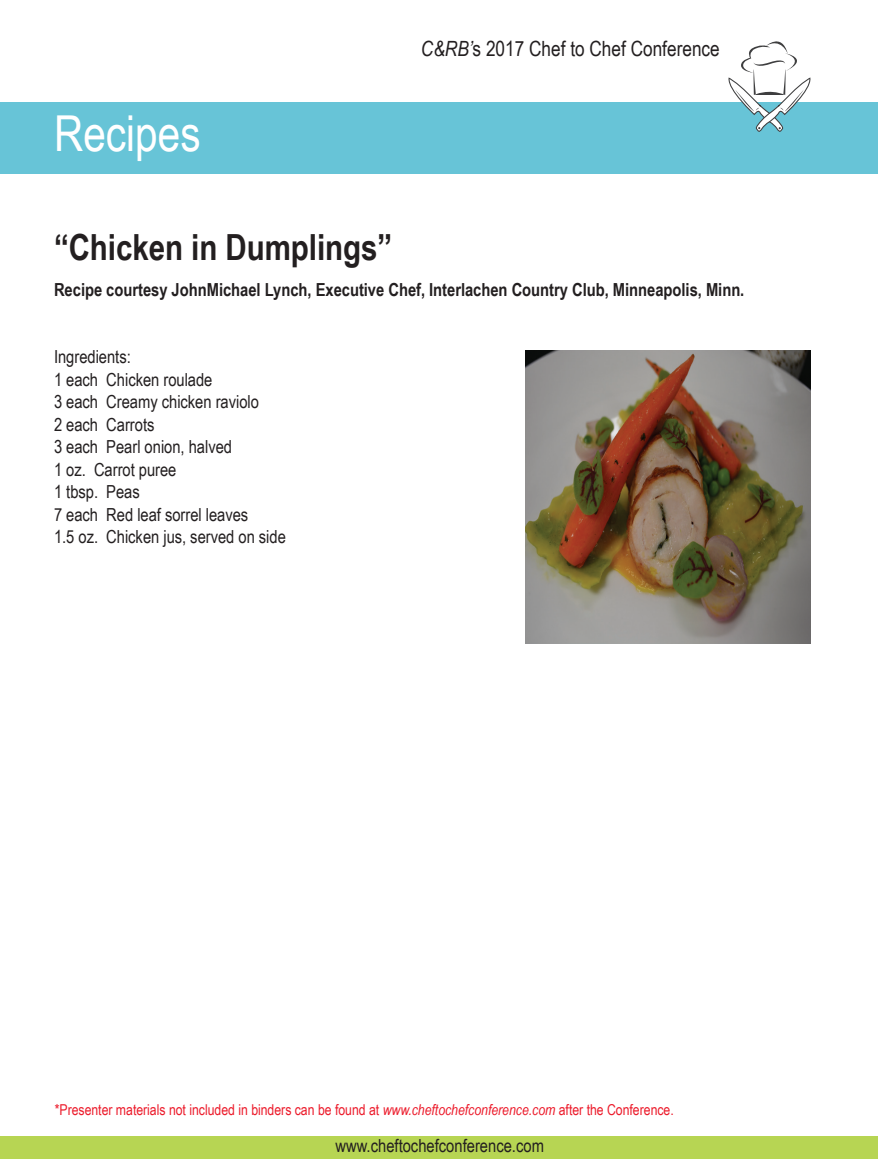
<style>
.page{position:relative;width:878px;height:1175px;background:#fff}
.page>*{position:absolute;margin:0;border:0;box-sizing:border-box;transform-origin:0 0}
.t1{font:49.5px "Arial Narrow";color:#fff}
.t2{font:700 36px "Arial Narrow";color:#231f20}
.t3{font:21px "Arial Narrow";color:#231f20}
.t4{font:18px/22.5px "Arial Narrow";color:#231f20}
.t5{font:700 18px "Arial Narrow";color:#231f20}
.t6{font:15px "Arial Narrow";color:#ec1b2b}
.s1{font-style:italic}
</style>
<div class="page">
<div style="left:0;top:102px;width:878px;height:72px;background:#67c4d7"></div>
<svg style="left:728px;top:41px;width:82px;height:91px"></svg>
<div style="left:0;top:1136px;width:878px;height:22px;background:#b7d553"></div>
<img style="left:525px;top:350px;width:285px;height:293px">
<h1 class="t1" style="left:54px;top:98px;width:148px">Recipes</h1>
<p class="t3" style="left:421px;top:33px;width:300px"><span class="s1">C&amp;RB’</span>s 2017 Chef to Chef Conference</p>
<h2 class="t2" style="left:54px;top:220px;width:340px">“Chicken in Dumplings”</h2>
<p class="t5" style="left:54px;top:276px;width:692px">Recipe courtesy JohnMichael Lynch, Executive Chef, Interlachen Country Club, Minneapolis, Minn.</p>
<p class="t4" style="left:54px;top:345px;width:233px">Ingredients:<br>1 each Chicken roulade<br>3 each Creamy chicken raviolo<br>2 each Carrots<br>3 each Pearl onion, halved<br>1 oz. Carrot puree<br>1 tbsp. Peas<br>7 each Red leaf sorrel leaves<br>1.5 oz. Chicken jus, served on side</p>
<p class="t6" style="left:55px;top:1098px;width:620px">*Presenter materials not included in binders can be found at <span class="s1">www.cheftochefconference.com</span> after the Conference.</p>
<p class="t4" style="left:335px;top:1133px;width:210px">www.cheftochefconference.com</p>
</div>
